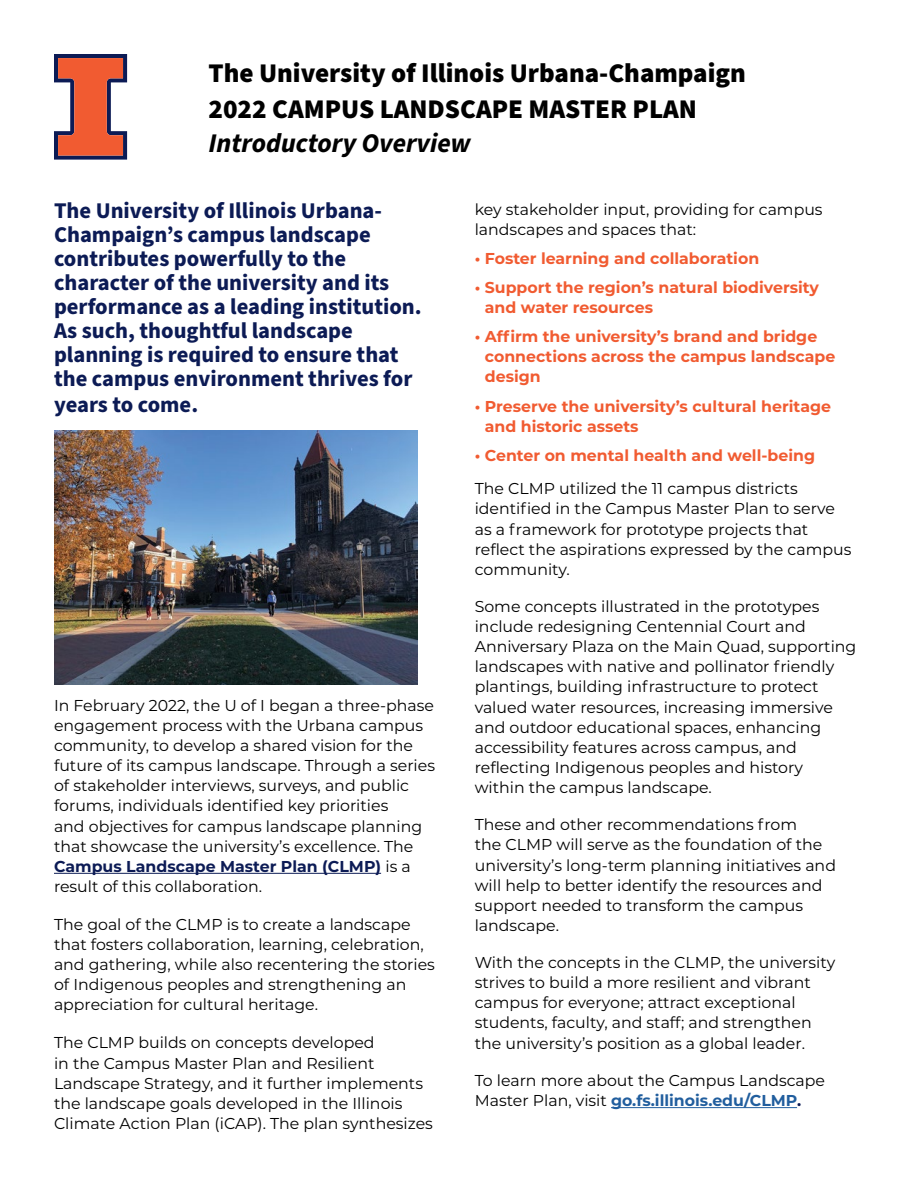
<style>
.page{position:relative;width:918px;height:1188px;background:#fff}
.page>*{position:absolute;margin:0;border:0;box-sizing:border-box;transform-origin:0 0}
.t1{font:900 27px/36px "Source Sans Pro";color:#000}
.t2{font:italic 700 27px "Source Sans Pro";color:#000}
.t3{font:700 22.5px/24.2px "Source Sans Pro";color:#0c1b55}
.t4{font:15.75px/20.1px "Montserrat";color:#000}
.t5{font:700 15.75px/20.1px "Montserrat";color:#f15b31}
.s1{font-weight:700;color:#0c1b55}
.s2{font-weight:700;color:#215e9e}
</style>
<div class="page">
<svg style="left:54px;top:54px;width:73px;height:106px"></svg>
<hr style="left:54px;top:873px;width:327px;height:1px;background:#0c1b55">
<hr style="left:611px;top:1107px;width:186px;height:1px;background:#215e9e">
<img style="left:54px;top:431px;width:364px;height:253px">
<p class="t1" style="left:208px;top:55px;width:539px">The University of Illinois Urbana-Champaign<br>2022 CAMPUS LANDSCAPE MASTER PLAN</p>
<p class="t2" style="left:208px;top:125px;width:264px">Introductory Overview</p>
<p class="t3" style="left:54px;top:199px;width:369px">The University of Illinois Urbana-<br>Champaign’s campus landscape contributes powerfully to the character of the university and its performance as a leading institution.<br>As such, thoughtful landscape planning is required to ensure that the campus environment thrives for years to come.</p>
<p class="t4" style="left:54px;top:695px;width:383px">In February 2022, the U of I began a three-phase engagement process with the Urbana campus community, to develop a shared vision for the future of its campus landscape. Through a series of stakeholder interviews, surveys, and public forums, individuals identified key priorities<br>and objectives for campus landscape planning that showcase the university’s excellence. The <span class="s1">Campus Landscape Master Plan (CLMP)</span> is a result of this collaboration.</p>
<p class="t4" style="left:54px;top:914px;width:382px">The goal of the CLMP is to create a landscape that fosters collaboration, learning, celebration, and gathering, while also recentering the stories of Indigenous peoples and strengthening an appreciation for cultural heritage.</p>
<p class="t4" style="left:54px;top:1032px;width:380px">The CLMP builds on concepts developed<br>in the Campus Master Plan and Resilient Landscape Strategy, and it further implements the landscape goals developed in the Illinois Climate Action Plan (iCAP). The plan synthesizes</p>
<p class="t4" style="left:475px;top:199px;width:349px">key stakeholder input, providing for campus landscapes and spaces that:</p>
<p class="t5" style="left:475px;top:248px;width:286px">• Foster learning and collaboration</p>
<p class="t5" style="left:485px;top:277px;width:336px;text-indent:-10px">• Support the region’s natural biodiversity and water resources</p>
<p class="t5" style="left:485px;top:326px;width:352px;text-indent:-10px">• Affirm the university’s brand and bridge connections across the campus landscape design</p>
<p class="t5" style="left:485px;top:395px;width:348px;text-indent:-10px">• Preserve the university’s cultural heritage and historic assets</p>
<p class="t5" style="left:475px;top:444px;width:342px">• Center on mental health and well-being</p>
<p class="t4" style="left:475px;top:478px;width:378px">The CLMP utilized the 11 campus districts identified in the Campus Master Plan to serve as a framework for prototype projects that reflect the aspirations expressed by the campus community.</p>
<p class="t4" style="left:475px;top:596px;width:383px">Some concepts illustrated in the prototypes include redesigning Centennial Court and Anniversary Plaza on the Main Quad, supporting landscapes with native and pollinator friendly plantings, building infrastructure to protect valued water resources, increasing immersive and outdoor educational spaces, enhancing accessibility features across campus, and reflecting Indigenous peoples and history within the campus landscape.</p>
<p class="t4" style="left:475px;top:814px;width:363px">These and other recommendations from<br>the CLMP will serve as the foundation of the university’s long-term planning initiatives and will help to better identify the resources and support needed to transform the campus landscape.</p>
<p class="t4" style="left:475px;top:952px;width:362px">With the concepts in the CLMP, the university strives to build a more resilient and vibrant campus for everyone; attract exceptional students, faculty, and staff; and strengthen the university’s position as a global leader.</p>
<p class="t4" style="left:475px;top:1070px;width:352px">To learn more about the Campus Landscape<br>Master Plan, visit <span class="s2">go.fs.illinois.edu/CLMP</span><span class="s1">.</span></p>
</div>
